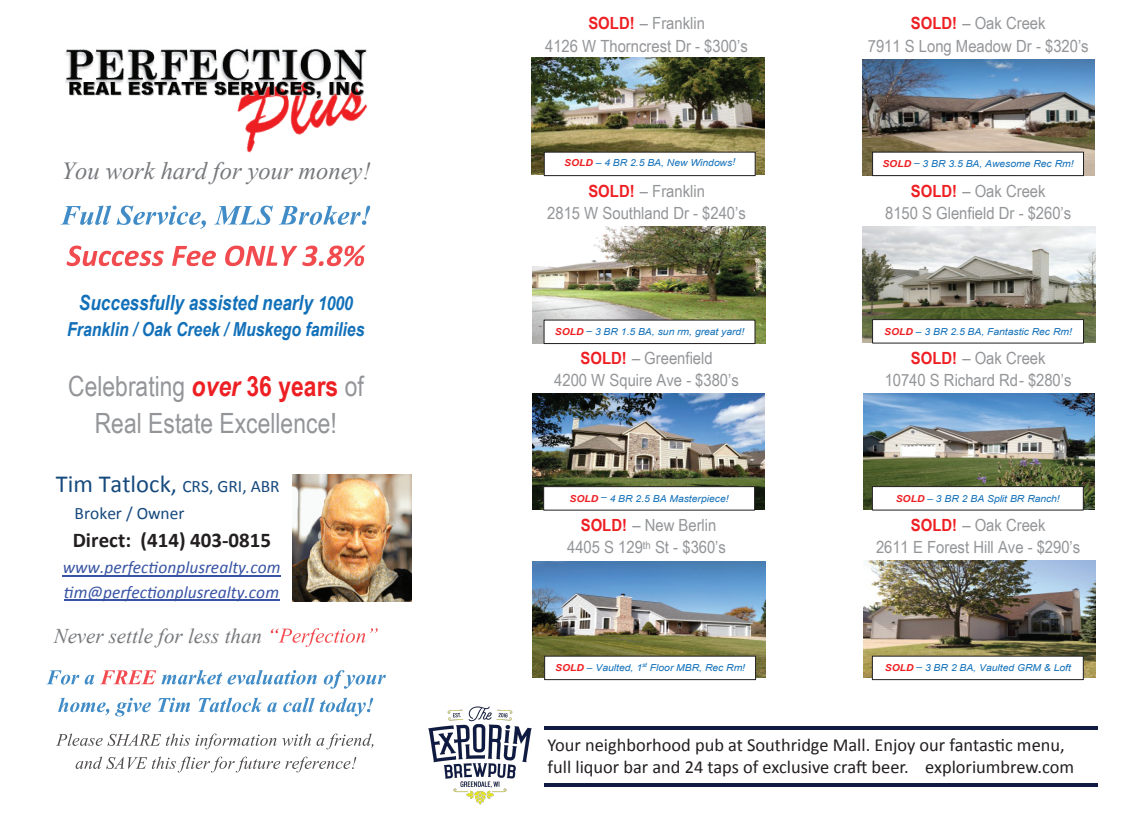
<style>
.page{position:relative;width:1134px;height:819px;background:#fff}
.page>*{position:absolute;margin:0;border:0;box-sizing:border-box;transform-origin:0 0}
.t1{font:27.82px/36.9px "Arial Narrow";color:#939598;text-align:center}
.t2{font:italic 24.5px "Times New Roman";letter-spacing:-.005em;color:#76787b}
.t3{font:24.5px "Calibri";color:#16497d}
.t4{font:italic 700 21px "Arial Narrow";color:#1270b9}
.t5{font:italic 21px "Times New Roman";color:#76787b}
.t6{font:700 21px "Calibri";letter-spacing:.005em;color:#231f20}
.t7{font:italic 700 19.25px "Arial Narrow";color:#1270b9}
.t8{font:18.38px/22.1px "Calibri";color:#231f20}
.t9{font:italic 17.32px/24.3px "Calibri";letter-spacing:.005em;color:#3853a3}
.t10{font:17.32px "Calibri";color:#16497d}
.t11{font:16.8px/22.1px "Arial Narrow";letter-spacing:-.005em;color:#939598;text-align:center;scale:1.08 1}
.t12{font:italic 9.62px "Arial";letter-spacing:-.005em;color:#1270b9;scale:1.08 1}
.s1{font-size:19.25px}
.s2{font-weight:700;font-style:italic;color:#ee1f23}
.s3{font-weight:700;color:#ee1f23}
.s4{font-size:17.32px}
.s5{color:#ee1f23}
</style>
<div class="page">
<hr style="left:544px;top:726px;width:554px;height:4px;background:#101a43">
<hr style="left:544px;top:783px;width:554px;height:4px;background:#101a43">
<img style="left:428px;top:706px;width:104px;height:99px">
<img style="left:864px;top:561px;width:231px;height:116px">
<img style="left:533px;top:227px;width:232px;height:116px">
<img style="left:532px;top:58px;width:232px;height:116px">
<img style="left:532px;top:393px;width:233px;height:116px">
<img style="left:533px;top:561px;width:232px;height:116px">
<img style="left:862px;top:227px;width:234px;height:116px">
<img style="left:864px;top:393px;width:231px;height:117px">
<img style="left:862px;top:59px;width:233px;height:116px">
<img style="left:292px;top:474px;width:120px;height:127px">
<svg style="left:61px;top:206px;width:309px;height:23px"></svg>
<svg style="left:67px;top:245px;width:298px;height:21px"></svg>
<hr style="left:63px;top:575px;width:218px;height:1px;background:#3853a3">
<hr style="left:64px;top:600px;width:216px;height:1px;background:#3853a3">
<svg style="left:279px;top:628px;width:99px;height:19px"></svg>
<svg style="left:46px;top:670px;width:48px;height:15px"></svg>
<svg style="left:100px;top:670px;width:286px;height:19px"></svg>
<svg style="left:58px;top:698px;width:315px;height:18px"></svg>
<svg style="left:56px;top:734px;width:317px;height:15px"></svg>
<svg style="left:76px;top:757px;width:280px;height:15px"></svg>
<img style="left:65px;top:48px;width:302px;height:104px">
<div style="left:544px;top:152px;width:212px;height:24px;background:#fff;border:1px solid #231f20"></div>
<div style="left:544px;top:656px;width:212px;height:24px;background:#fff;border:1px solid #231f20"></div>
<div style="left:872px;top:319px;width:212px;height:25px;background:#fff;border:1px solid #231f20"></div>
<div style="left:544px;top:320px;width:211px;height:24px;background:#fff;border:1px solid #231f20"></div>
<div style="left:872px;top:152px;width:212px;height:24px;background:#fff;border:1px solid #231f20"></div>
<div style="left:543px;top:486px;width:212px;height:25px;background:#fff;border:1px solid #231f20"></div>
<div style="left:872px;top:486px;width:212px;height:25px;background:#fff;border:1px solid #231f20"></div>
<div style="left:872px;top:656px;width:212px;height:24px;background:#fff;border:1px solid #231f20"></div>
<h2 class="t2" style="left:61px;top:154px;width:311px">You work hard for your money!</h2>
<p class="t4" style="left:79px;top:287px;width:276px">Successfully assisted nearly <span class="s1">1000</span></p>
<p class="t7" style="left:67px;top:315px;width:299px">Franklin / Oak Creek / Muskego families</p>
<h1 class="t1" style="left:68px;top:367px;width:297px">Celebrating <span class="s2">over</span> <span class="s3">36 years</span> of<br>Real Estate Excellence!</h1>
<h2 class="t3" style="left:56px;top:468px;width:225px">Tim Tatlock, <span class="s4">CRS, GRI, ABR</span></h2>
<p class="t10" style="left:75px;top:503px;width:111px">Broker / Owner</p>
<p class="t6" style="left:73px;top:527px;width:200px">Direct: (414) 403-0815</p>
<p class="t9" style="left:63px;top:555px;width:219px">www.perfectionplusrealty.com tim@perfectionplusrealty.com</p>
<p class="t5" style="left:54px;top:621px;width:227px">Never settle for less than <span class="s5">“</span></p>
<p class="t11" style="left:545px;top:12px;width:189px"><span class="s3">SOLD!</span> – Franklin<br>4126 W Thorncrest Dr - $300’s</p>
<p class="t11" style="left:868px;top:12px;width:206px"><span class="s3">SOLD!</span> – Oak Creek<br>7911 S Long Meadow Dr - $320’s</p>
<p class="t12" style="left:564px;top:157px;width:160px"><span class="s3">SOLD</span> – 4 BR 2.5 BA, New Windows!</p>
<p class="t12" style="left:882px;top:158px;width:179px"><span class="s3">SOLD</span> – 3 BR 3.5 BA, Awesome Rec Rm!</p>
<p class="t11" style="left:547px;top:179px;width:185px"><span class="s3">SOLD!</span> – Franklin<br>2815 W Southland Dr - $240’s</p>
<p class="t11" style="left:885px;top:179px;width:174px"><span class="s3">SOLD!</span> – Oak Creek<br>8150 S Glenfield Dr - $260’s</p>
<p class="t12" style="left:555px;top:326px;width:177px"><span class="s3">SOLD</span> – 3 BR 1.5 BA, sun rm, great yard!</p>
<p class="t12" style="left:884px;top:325px;width:175px"><span class="s3">SOLD</span> – 3 BR 2.5 BA, Fantastic Rec Rm!</p>
<p class="t11" style="left:554px;top:346px;width:172px"><span class="s3">SOLD!</span> – Greenfield<br>4200 W Squire Ave - $380’s</p>
<p class="t11" style="left:885px;top:346px;width:175px"><span class="s3">SOLD!</span> – Oak Creek<br>10740 S Richard Rd- $280’s</p>
<p class="t12" style="left:569px;top:492px;width:149px"><span class="s3">SOLD</span> – 4 BR 2.5 BA Masterpiece!</p>
<p class="t12" style="left:896px;top:492px;width:154px"><span class="s3">SOLD</span> – 3 BR 2 BA Split BR Ranch!</p>
<p class="t11" style="left:567px;top:513px;width:149px"><span class="s3">SOLD!</span> – New Berlin<br>4405 S 129<sup>th</sup> St - $360’s</p>
<p class="t12" style="left:555px;top:661px;width:177px"><span class="s3">SOLD</span> – Vaulted, 1<sup>st</sup> Floor MBR, Rec Rm!</p>
<p class="t11" style="left:876px;top:513px;width:191px"><span class="s3">SOLD!</span> – Oak Creek<br>2611 E Forest Hill Ave - $290’s</p>
<p class="t12" style="left:885px;top:662px;width:174px"><span class="s3">SOLD</span> – 3 BR 2 BA, Vaulted GRM &amp; Loft</p>
<p class="t8" style="left:548px;top:734px;width:528px">Your neighborhood pub at Southridge Mall. Enjoy our fantastic menu, full liquor bar and 24 taps of exclusive craft beer. exploriumbrew.com</p>
</div>
